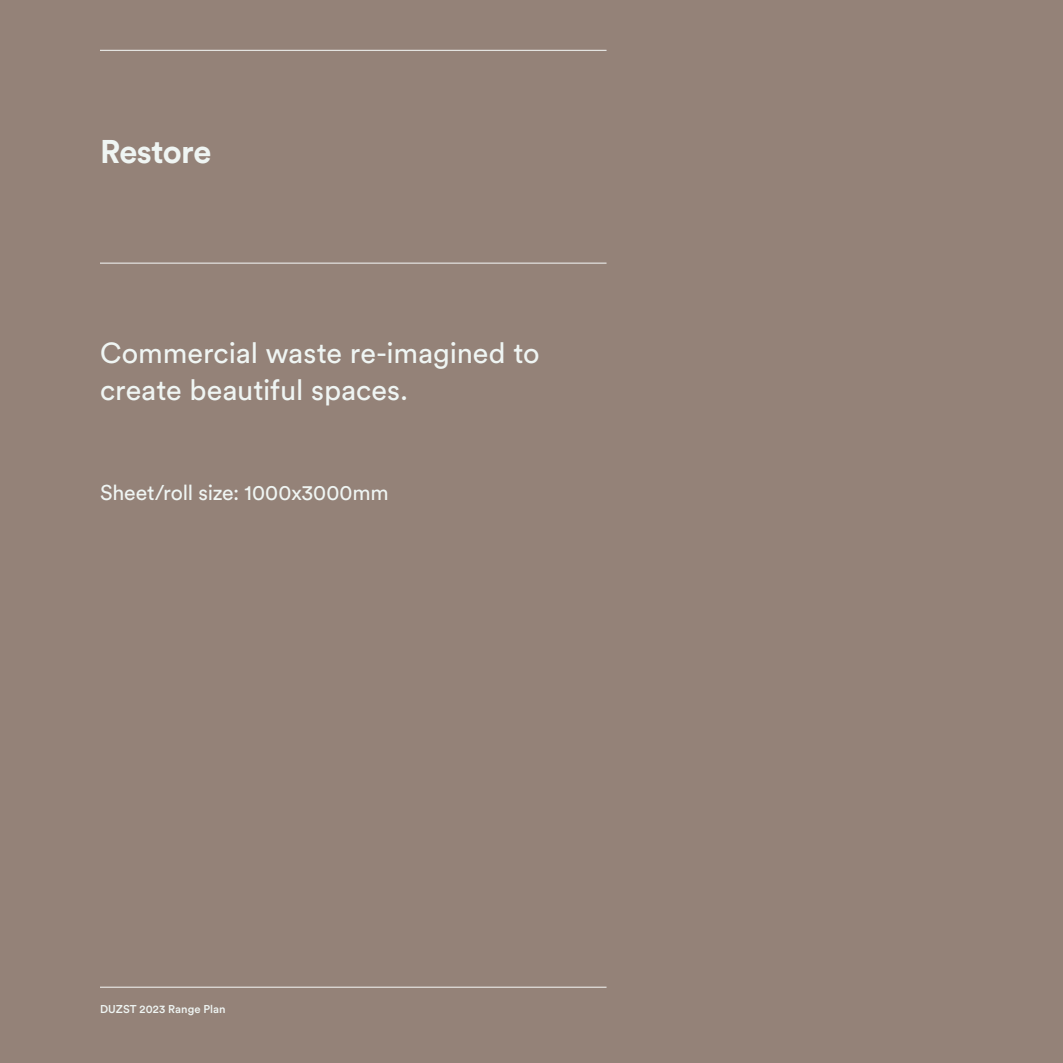
<style>
.page{position:relative;width:1063px;height:1063px;background:#948278}
.page>*{position:absolute;margin:0;border:0;box-sizing:border-box;transform-origin:0 0}
.t1{font:700 32.5px "Circular Std";letter-spacing:-.02em;color:#eff5f3}
.t2{font:28.75px/37.5px "Circular Std";color:#eff5f3}
.t3{font:21.25px "Circular Std";letter-spacing:-.005em;color:#eff5f3}
.t4{font:500 11.25px "Circular Std";letter-spacing:.005em;color:#eff5f3}
</style>
<div class="page">
<hr style="left:100px;top:263px;width:507px;height:1px;background:#f6f9f8">
<hr style="left:100px;top:50px;width:507px;height:1px;background:#f6f9f8">
<hr style="left:100px;top:987px;width:507px;height:1px;background:#f6f9f8">
<p class="t1" style="left:100px;top:130px;width:113px">Restore</p>
<p class="t2" style="left:100px;top:333px;width:441px">Commercial waste re-imagined to create beautiful spaces.</p>
<p class="t3" style="left:100px;top:480px;width:290px">Sheet/roll size: 1000x3000mm</p>
<p class="t4" style="left:100px;top:1001px;width:127px">DUZST 2023 Range Plan</p>
</div>
